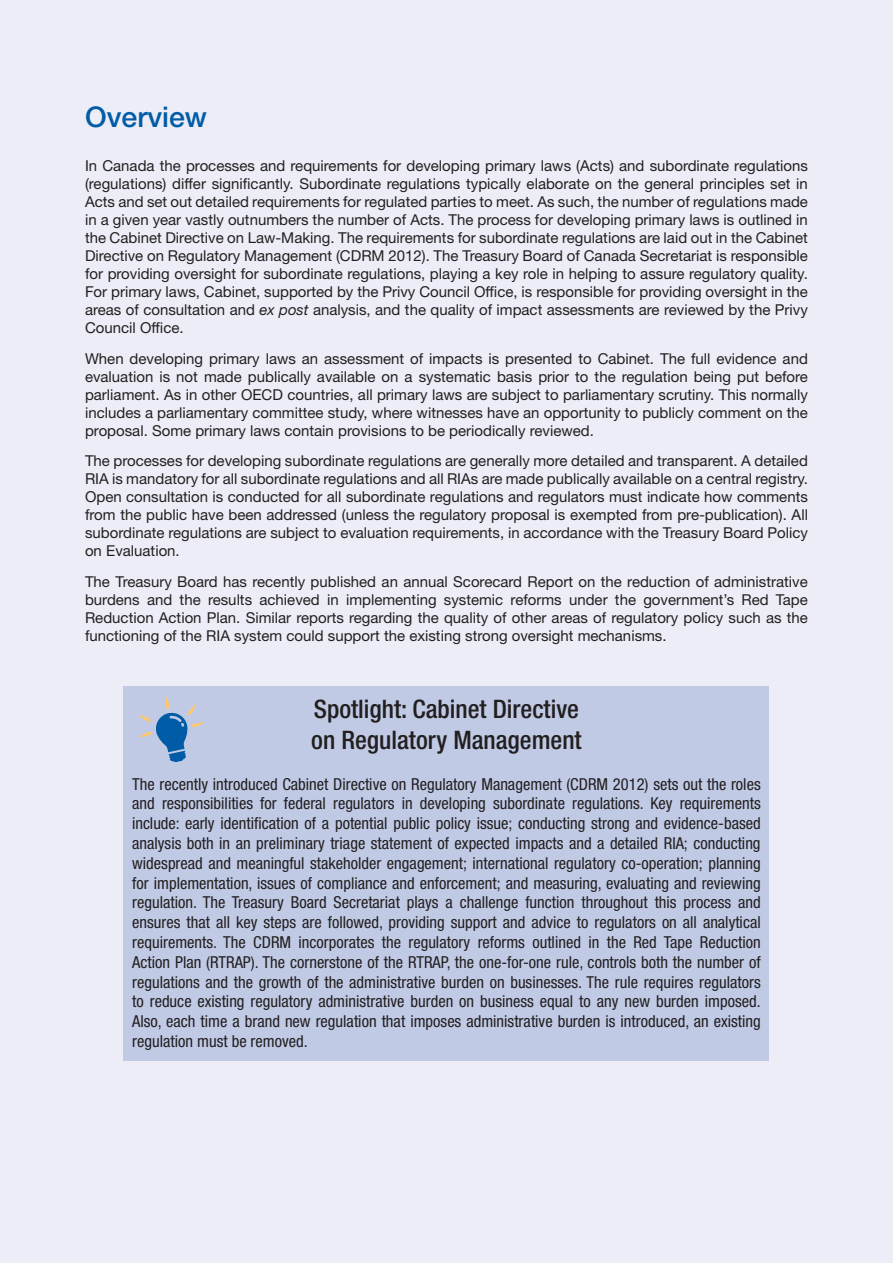
<style>
.page{position:relative;width:893px;height:1263px;background:#ecedf6}
.page>*{position:absolute;margin:0;border:0;box-sizing:border-box;transform-origin:0 0}
.t1{font:500 28.5px "Helvetica Neue LT Std";color:#005ca7}
.t2{font:500 condensed 25.5px/30.6px "Helvetica Neue LT Std";color:#231f20}
.t3{font:condensed 16.5px/19.8px "Helvetica Neue LT Std";color:#231f20;text-align:justify}
.t4{font:15px/18px "Helvetica Neue LT Std";color:#231f20;text-align:justify}
.s1{font-style:italic}
</style>
<div class="page">
<div style="left:124px;top:686px;width:645px;height:374px;background:#c0cae5"></div>
<svg style="left:138px;top:696px;width:67px;height:66px"></svg>
<p class="t1" style="left:85px;top:100px;width:124px">Overview</p>
<p class="t4" style="left:85px;top:156px;width:724px">In Canada the processes and requirements for developing primary laws (Acts) and subordinate regulations (regulations) differ significantly. Subordinate regulations typically elaborate on the general principles set in Acts and set out detailed requirements for regulated parties to meet. As such, the number of regulations made in a given year vastly outnumbers the number of Acts. The process for developing primary laws is outlined in the Cabinet Directive on Law-Making. The requirements for subordinate regulations are laid out in the Cabinet Directive on Regulatory Management (CDRM 2012). The Treasury Board of Canada Secretariat is responsible for providing oversight for subordinate regulations, playing a key role in helping to assure regulatory quality.<br>For primary laws, Cabinet, supported by the Privy Council Office, is responsible for providing oversight in the areas of consultation and <span class="s1">ex post</span> analysis, and the quality of impact assessments are reviewed by the Privy Council Office.</p>
<p class="t4" style="left:85px;top:349px;width:724px">When developing primary laws an assessment of impacts is presented to Cabinet. The full evidence and evaluation is not made publically available on a systematic basis prior to the regulation being put before parliament. As in other OECD countries, all primary laws are subject to parliamentary scrutiny. This normally includes a parliamentary committee study, where witnesses have an opportunity to publicly comment on the proposal. Some primary laws contain provisions to be periodically reviewed.</p>
<p class="t4" style="left:85px;top:452px;width:724px">The processes for developing subordinate regulations are generally more detailed and transparent. A detailed RIA is mandatory for all subordinate regulations and all RIAs are made publically available on a central registry.<br>Open consultation is conducted for all subordinate regulations and regulators must indicate how comments from the public have been addressed (unless the regulatory proposal is exempted from pre-publication). All subordinate regulations are subject to evaluation requirements, in accordance with the Treasury Board Policy on Evaluation.</p>
<p class="t4" style="left:85px;top:573px;width:724px">The Treasury Board has recently published an annual Scorecard Report on the reduction of administrative burdens and the results achieved in implementing systemic reforms under the government’s Red Tape Reduction Action Plan. Similar reports regarding the quality of other areas of regulatory policy such as the functioning of the RIA system could support the existing strong oversight mechanisms.</p>
<p class="t2" style="left:311px;top:693px;width:272px">Spotlight: Cabinet Directive on Regulatory Management</p>
<p class="t3" style="left:132px;top:774px;width:630px">The recently introduced Cabinet Directive on Regulatory Management (CDRM 2012) sets out the roles and responsibilities for federal regulators in developing subordinate regulations. Key requirements include: early identification of a potential public policy issue; conducting strong and evidence-based analysis both in an preliminary triage statement of expected impacts and a detailed RIA; conducting widespread and meaningful stakeholder engagement; international regulatory co-operation; planning for implementation, issues of compliance and enforcement; and measuring, evaluating and reviewing regulation. The Treasury Board Secretariat plays a challenge function throughout this process and ensures that all key steps are followed, providing support and advice to regulators on all analytical requirements. The CDRM incorporates the regulatory reforms outlined in the Red Tape Reduction Action Plan (RTRAP). The cornerstone of the RTRAP, the one-for-one rule, controls both the number of regulations and the growth of the administrative burden on businesses. The rule requires regulators to reduce existing regulatory administrative burden on business equal to any new burden imposed.<br>Also, each time a brand new regulation that imposes administrative burden is introduced, an existing regulation must be removed.</p>
</div>
